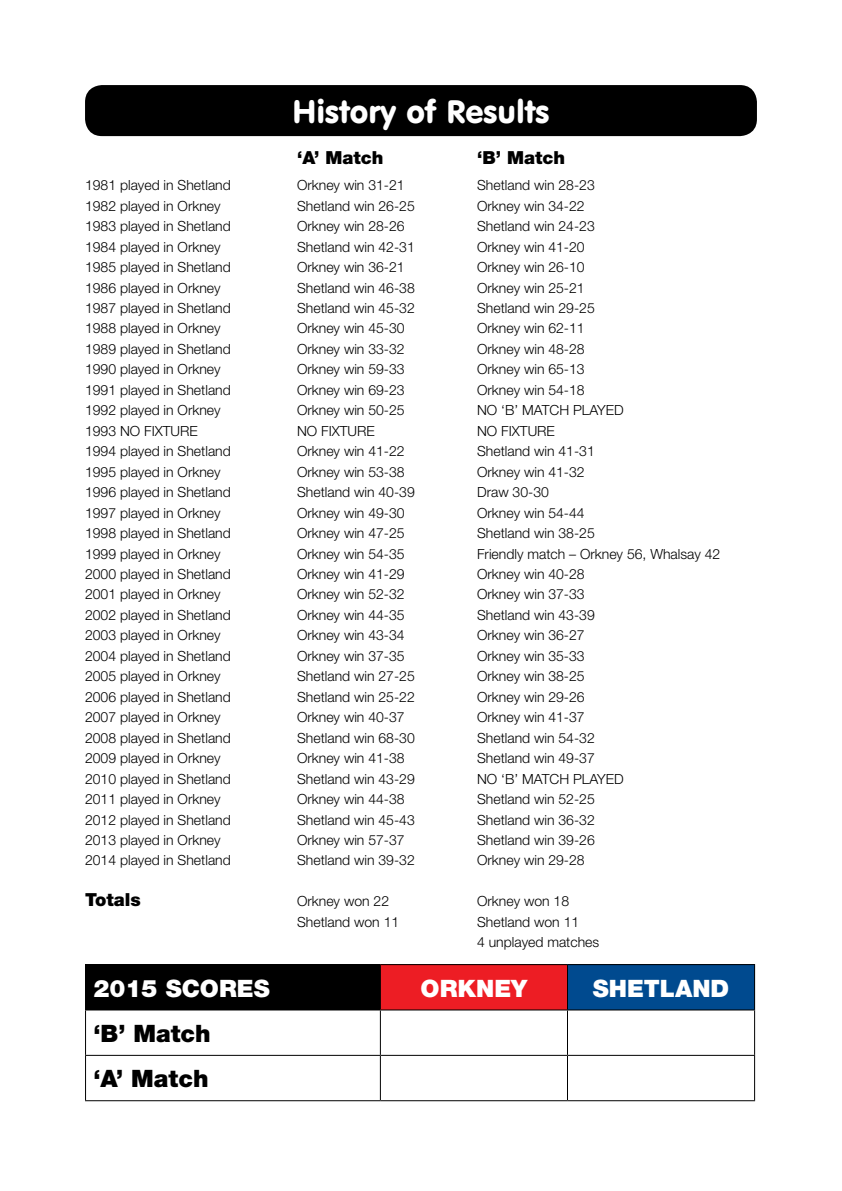
<style>
.page{position:relative;width:842px;height:1191px;background:#fff}
.page>*{position:absolute;margin:0;border:0;box-sizing:border-box;transform-origin:0 0}
.t1{font:32px "VAG Rounded BT";color:#fff}
.t2{font:900 24px "Helvetica Neue";color:#fff}
.t3{font:900 24px/45.4px "Helvetica Neue";color:#000}
.t4{font:900 18px "Helvetica Neue";color:#000}
.t5{font:300 14px/20.4px "Helvetica Neue LT Std";color:#000}
</style>
<div class="page">
<div style="left:86px;top:964px;width:294px;height:46px;background:#000"></div>
<div style="left:380px;top:964px;width:187px;height:46px;background:#ed1d24"></div>
<div style="left:567px;top:964px;width:188px;height:46px;background:#004a8f"></div>
<hr style="left:85px;top:964px;width:295px;height:1px;background:#000">
<hr style="left:85px;top:965px;width:1px;height:44px;background:#000">
<hr style="left:380px;top:964px;width:187px;height:1px;background:#000">
<hr style="left:380px;top:965px;width:1px;height:44px;background:#000">
<hr style="left:567px;top:964px;width:188px;height:1px;background:#000">
<hr style="left:567px;top:965px;width:1px;height:44px;background:#000">
<hr style="left:754px;top:965px;width:1px;height:44px;background:#000">
<hr style="left:85px;top:1009px;width:295px;height:1px;background:#000">
<hr style="left:85px;top:1010px;width:1px;height:44px;background:#000">
<hr style="left:380px;top:1009px;width:187px;height:1px;background:#000">
<hr style="left:380px;top:1010px;width:1px;height:44px;background:#000">
<hr style="left:567px;top:1009px;width:188px;height:1px;background:#000">
<hr style="left:567px;top:1010px;width:1px;height:44px;background:#000">
<hr style="left:754px;top:1010px;width:1px;height:44px;background:#000">
<hr style="left:85px;top:1054px;width:295px;height:1px;background:#000">
<hr style="left:85px;top:1055px;width:1px;height:45px;background:#000">
<hr style="left:380px;top:1054px;width:187px;height:1px;background:#000">
<hr style="left:380px;top:1055px;width:1px;height:45px;background:#000">
<hr style="left:567px;top:1054px;width:188px;height:1px;background:#000">
<hr style="left:567px;top:1055px;width:1px;height:45px;background:#000">
<hr style="left:754px;top:1055px;width:1px;height:45px;background:#000">
<hr style="left:85px;top:1100px;width:295px;height:1px;background:#000">
<hr style="left:380px;top:1100px;width:187px;height:1px;background:#000">
<hr style="left:567px;top:1100px;width:188px;height:1px;background:#000">
<div style="left:85px;top:85px;width:672px;height:51px;background:#000;border-radius:17px"></div>
<h1 class="t1" style="left:293px;top:92px;width:258px">History of Results</h1>
<p class="t4" style="left:297px;top:147px;width:88px">‘A’ Match</p>
<p class="t4" style="left:477px;top:147px;width:89px">‘B’ Match</p>
<p class="t5" style="left:85px;top:175px;width:147px">1981 played in Shetland</p>
<p class="t5" style="left:297px;top:175px;width:109px">Orkney win 31-21</p>
<p class="t5" style="left:477px;top:175px;width:119px">Shetland win 28-23</p>
<p class="t5" style="left:85px;top:195px;width:137px">1982 played in Orkney</p>
<p class="t5" style="left:297px;top:195px;width:119px">Shetland win 26-25</p>
<p class="t5" style="left:477px;top:195px;width:109px">Orkney win 34-22</p>
<p class="t5" style="left:85px;top:216px;width:147px">1983 played in Shetland</p>
<p class="t5" style="left:297px;top:216px;width:109px">Orkney win 28-26</p>
<p class="t5" style="left:477px;top:216px;width:119px">Shetland win 24-23</p>
<p class="t5" style="left:85px;top:236px;width:137px">1984 played in Orkney</p>
<p class="t5" style="left:297px;top:236px;width:119px">Shetland win 42-31</p>
<p class="t5" style="left:477px;top:236px;width:109px">Orkney win 41-20</p>
<p class="t5" style="left:85px;top:257px;width:147px">1985 played in Shetland</p>
<p class="t5" style="left:297px;top:257px;width:109px">Orkney win 36-21</p>
<p class="t5" style="left:477px;top:257px;width:109px">Orkney win 26-10</p>
<p class="t5" style="left:85px;top:277px;width:137px">1986 played in Orkney</p>
<p class="t5" style="left:297px;top:277px;width:119px">Shetland win 46-38</p>
<p class="t5" style="left:477px;top:277px;width:109px">Orkney win 25-21</p>
<p class="t5" style="left:85px;top:297px;width:147px">1987 played in Shetland</p>
<p class="t5" style="left:297px;top:297px;width:119px">Shetland win 45-32</p>
<p class="t5" style="left:477px;top:297px;width:119px">Shetland win 29-25</p>
<p class="t5" style="left:85px;top:318px;width:137px">1988 played in Orkney</p>
<p class="t5" style="left:297px;top:318px;width:109px">Orkney win 45-30</p>
<p class="t5" style="left:477px;top:318px;width:109px">Orkney win 62-11</p>
<p class="t5" style="left:85px;top:338px;width:147px">1989 played in Shetland</p>
<p class="t5" style="left:297px;top:338px;width:109px">Orkney win 33-32</p>
<p class="t5" style="left:477px;top:338px;width:109px">Orkney win 48-28</p>
<p class="t5" style="left:85px;top:359px;width:137px">1990 played in Orkney</p>
<p class="t5" style="left:297px;top:359px;width:109px">Orkney win 59-33</p>
<p class="t5" style="left:477px;top:359px;width:109px">Orkney win 65-13</p>
<p class="t5" style="left:85px;top:379px;width:147px">1991 played in Shetland</p>
<p class="t5" style="left:297px;top:379px;width:109px">Orkney win 69-23</p>
<p class="t5" style="left:477px;top:379px;width:109px">Orkney win 54-18</p>
<p class="t5" style="left:85px;top:400px;width:137px">1992 played in Orkney</p>
<p class="t5" style="left:297px;top:400px;width:109px">Orkney win 50-25</p>
<p class="t5" style="left:477px;top:400px;width:148px">NO ‘B’ MATCH PLAYED</p>
<p class="t5" style="left:85px;top:420px;width:114px">1993 NO FIXTURE</p>
<p class="t5" style="left:297px;top:420px;width:79px">NO FIXTURE</p>
<p class="t5" style="left:477px;top:420px;width:79px">NO FIXTURE</p>
<p class="t5" style="left:85px;top:441px;width:147px">1994 played in Shetland</p>
<p class="t5" style="left:297px;top:441px;width:109px">Orkney win 41-22</p>
<p class="t5" style="left:477px;top:441px;width:119px">Shetland win 41-31</p>
<p class="t5" style="left:85px;top:461px;width:137px">1995 played in Orkney</p>
<p class="t5" style="left:297px;top:461px;width:109px">Orkney win 53-38</p>
<p class="t5" style="left:477px;top:461px;width:109px">Orkney win 41-32</p>
<p class="t5" style="left:85px;top:482px;width:147px">1996 played in Shetland</p>
<p class="t5" style="left:297px;top:482px;width:119px">Shetland win 40-39</p>
<p class="t5" style="left:477px;top:482px;width:73px">Draw 30-30</p>
<p class="t5" style="left:85px;top:502px;width:137px">1997 played in Orkney</p>
<p class="t5" style="left:297px;top:502px;width:109px">Orkney win 49-30</p>
<p class="t5" style="left:477px;top:502px;width:109px">Orkney win 54-44</p>
<p class="t5" style="left:85px;top:522px;width:147px">1998 played in Shetland</p>
<p class="t5" style="left:297px;top:522px;width:109px">Orkney win 47-25</p>
<p class="t5" style="left:477px;top:522px;width:119px">Shetland win 38-25</p>
<p class="t5" style="left:85px;top:543px;width:137px">1999 played in Orkney</p>
<p class="t5" style="left:297px;top:543px;width:109px">Orkney win 54-35</p>
<p class="t5" style="left:477px;top:543px;width:245px">Friendly match – Orkney 56, Whalsay 42</p>
<p class="t5" style="left:85px;top:563px;width:147px">2000 played in Shetland</p>
<p class="t5" style="left:297px;top:563px;width:109px">Orkney win 41-29</p>
<p class="t5" style="left:477px;top:563px;width:109px">Orkney win 40-28</p>
<p class="t5" style="left:85px;top:584px;width:137px">2001 played in Orkney</p>
<p class="t5" style="left:297px;top:584px;width:109px">Orkney win 52-32</p>
<p class="t5" style="left:477px;top:584px;width:109px">Orkney win 37-33</p>
<p class="t5" style="left:85px;top:604px;width:147px">2002 played in Shetland</p>
<p class="t5" style="left:297px;top:604px;width:109px">Orkney win 44-35</p>
<p class="t5" style="left:477px;top:604px;width:119px">Shetland win 43-39</p>
<p class="t5" style="left:85px;top:625px;width:137px">2003 played in Orkney</p>
<p class="t5" style="left:297px;top:625px;width:109px">Orkney win 43-34</p>
<p class="t5" style="left:477px;top:625px;width:109px">Orkney win 36-27</p>
<p class="t5" style="left:85px;top:645px;width:147px">2004 played in Shetland</p>
<p class="t5" style="left:297px;top:645px;width:109px">Orkney win 37-35</p>
<p class="t5" style="left:477px;top:645px;width:109px">Orkney win 35-33</p>
<p class="t5" style="left:85px;top:666px;width:137px">2005 played in Orkney</p>
<p class="t5" style="left:297px;top:666px;width:119px">Shetland win 27-25</p>
<p class="t5" style="left:477px;top:666px;width:109px">Orkney win 38-25</p>
<p class="t5" style="left:85px;top:686px;width:147px">2006 played in Shetland</p>
<p class="t5" style="left:297px;top:686px;width:119px">Shetland win 25-22</p>
<p class="t5" style="left:477px;top:686px;width:109px">Orkney win 29-26</p>
<p class="t5" style="left:85px;top:707px;width:137px">2007 played in Orkney</p>
<p class="t5" style="left:297px;top:707px;width:109px">Orkney win 40-37</p>
<p class="t5" style="left:477px;top:707px;width:109px">Orkney win 41-37</p>
<p class="t5" style="left:85px;top:727px;width:147px">2008 played in Shetland</p>
<p class="t5" style="left:297px;top:727px;width:119px">Shetland win 68-30</p>
<p class="t5" style="left:477px;top:727px;width:119px">Shetland win 54-32</p>
<p class="t5" style="left:85px;top:747px;width:137px">2009 played in Orkney</p>
<p class="t5" style="left:297px;top:747px;width:109px">Orkney win 41-38</p>
<p class="t5" style="left:477px;top:747px;width:119px">Shetland win 49-37</p>
<p class="t5" style="left:85px;top:768px;width:147px">2010 played in Shetland</p>
<p class="t5" style="left:297px;top:768px;width:119px">Shetland win 43-29</p>
<p class="t5" style="left:477px;top:768px;width:148px">NO ‘B’ MATCH PLAYED</p>
<p class="t5" style="left:85px;top:788px;width:137px">2011 played in Orkney</p>
<p class="t5" style="left:297px;top:788px;width:109px">Orkney win 44-38</p>
<p class="t5" style="left:477px;top:788px;width:119px">Shetland win 52-25</p>
<p class="t5" style="left:85px;top:809px;width:147px">2012 played in Shetland</p>
<p class="t5" style="left:297px;top:809px;width:119px">Shetland win 45-43</p>
<p class="t5" style="left:477px;top:809px;width:119px">Shetland win 36-32</p>
<p class="t5" style="left:85px;top:829px;width:137px">2013 played in Orkney</p>
<p class="t5" style="left:297px;top:829px;width:109px">Orkney win 57-37</p>
<p class="t5" style="left:477px;top:829px;width:119px">Shetland win 39-26</p>
<p class="t5" style="left:85px;top:850px;width:147px">2014 played in Shetland</p>
<p class="t5" style="left:297px;top:850px;width:119px">Shetland win 39-32</p>
<p class="t5" style="left:477px;top:850px;width:109px">Orkney win 29-28</p>
<p class="t4" style="left:85px;top:889px;width:57px">Totals</p>
<p class="t5" style="left:297px;top:890px;width:94px">Orkney won 22</p>
<p class="t5" style="left:477px;top:890px;width:94px">Orkney won 18</p>
<p class="t5" style="left:297px;top:911px;width:104px">Shetland won 11</p>
<p class="t5" style="left:477px;top:911px;width:124px">Shetland won 11<br>4 unplayed matches</p>
<h2 class="t2" style="left:94px;top:973px;width:175px">2015 Scores</h2>
<h2 class="t2" style="left:421px;top:973px;width:108px">Orkney</h2>
<h2 class="t2" style="left:593px;top:973px;width:138px">Shetland</h2>
<h2 class="t3" style="left:94px;top:1010px;width:119px">‘B’ Match ‘A’ Match</h2>
</div>
